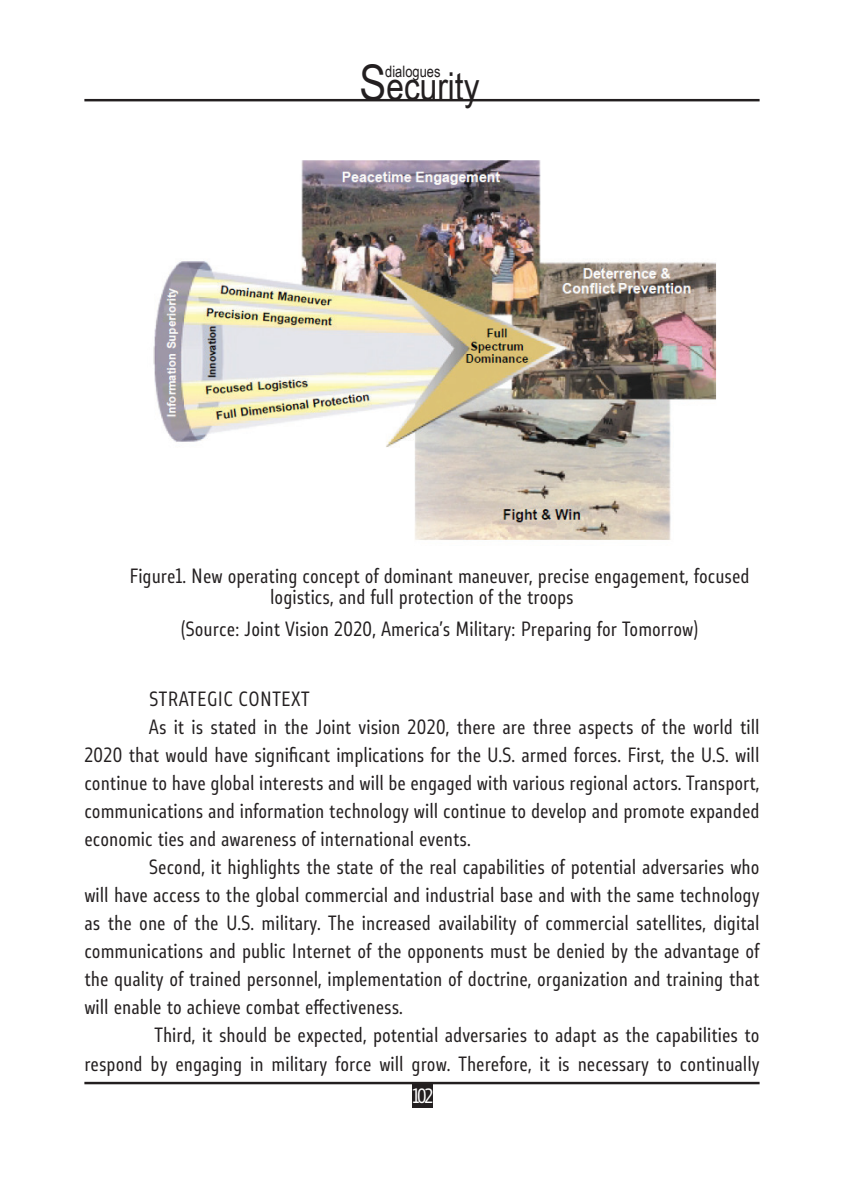
<style>
.page{position:relative;width:844px;height:1191px;background:#fff}
.page>*{position:absolute;margin:0;border:0;box-sizing:border-box;transform-origin:0 0}
.t1{font:38.5px "Arial Narrow";color:#231f20}
.t2{font:19.25px/21.2px "Stobi Sans Cn";color:#231f20}
.t3{font:19.25px "Stobi Sans Cn";color:#fff}
.t4{font:15.75px "Arial Narrow";color:#231f20}
.s1{font-size:49px}
.s2{color:#201d1e}
</style>
<div class="page">
<hr style="left:84px;top:99px;width:675px;height:2px;background:#231f20">
<svg style="left:412px;top:1084px;width:21px;height:23px"></svg>
<hr style="left:84px;top:1081px;width:675px;height:3px;background:#231f20">
<img style="left:153px;top:160px;width:563px;height:380px">
<h1 class="t1" style="left:359px;top:58px;width:121px"><span class="s1">S</span>ecurity</h1>
<p class="t4" style="left:385px;top:60px;width:57px">dialogues</p>
<p class="t2" style="left:270px;top:565px;width:481px;text-indent:-141px">Figure1. New operating concept of dominant maneuver, precise engagement, focused logistics, and full protection of the troops</p>
<p class="t2" style="left:181px;top:618px;width:519px">(Source: <span class="s2">Joint Vision 2020,</span> America’s Military: Preparing for Tomorrow)</p>
<p class="t2" style="left:149px;top:688px;width:20px">Strategic</p>
<p class="t2" style="left:238px;top:688px;width:21px">Conte</p>
<p class="t2" style="left:291px;top:688px;width:18px">xt</p>
<p class="t2" style="left:149px;top:716px;width:612px">As it is stated in the Joint vision 2020, there are three aspects of the world till</p>
<p class="t2" style="left:84px;top:744px;width:676px">2020 that would have significant implications for the U.S. armed forces. First, the U.S. will</p>
<p class="t2" style="left:84px;top:772px;width:676px">continue to have global interests and will be engaged with various regional actors. Transport,</p>
<p class="t2" style="left:84px;top:800px;width:676px">communications and information technology will continue to develop and promote expanded</p>
<p class="t2" style="left:84px;top:828px;width:388px">economic ties and awareness of international events.</p>
<p class="t2" style="left:149px;top:856px;width:612px">Second, it highlights the state of the real capabilities of potential adversaries who</p>
<p class="t2" style="left:84px;top:884px;width:676px">will have access to the global commercial and industrial base and with the same technology</p>
<p class="t2" style="left:84px;top:912px;width:676px">as the one of the U.S. military. The increased availability of commercial satellites, digital</p>
<p class="t2" style="left:84px;top:940px;width:676px">communications and public Internet of the opponents must be denied by the advantage of</p>
<p class="t2" style="left:84px;top:968px;width:676px">the quality of trained personnel, implementation of doctrine, organization and training that</p>
<p class="t2" style="left:84px;top:996px;width:320px">will enable to achieve combat effectiveness.</p>
<p class="t2" style="left:154px;top:1024px;width:606px">Third, it should be expected, potential adversaries to adapt as the capabilities to</p>
<p class="t2" style="left:84px;top:1052px;width:676px">respond by engaging in military force will grow. Therefore, it is necessary to continually</p>
<p class="t3" style="left:412px;top:1083px;width:22px">102</p>
</div>
